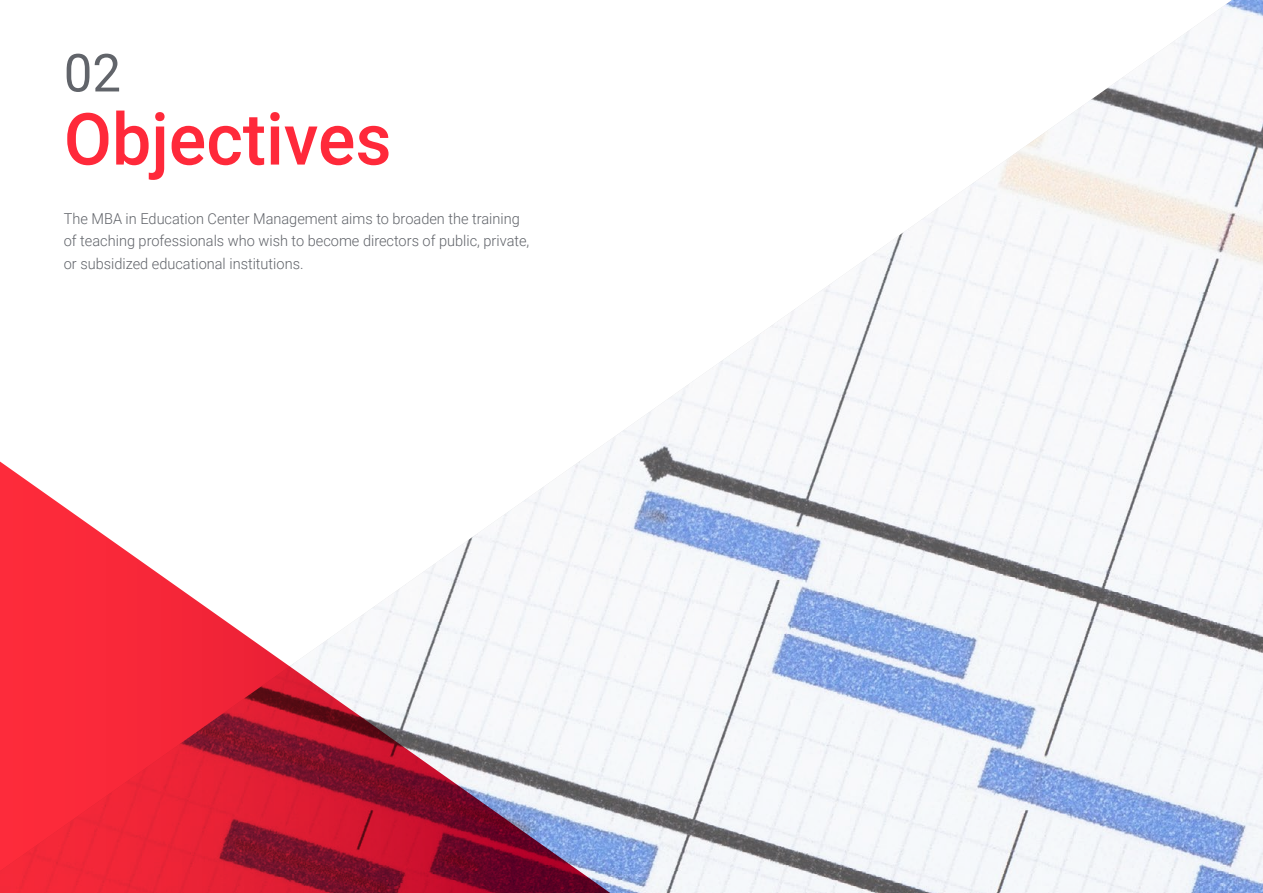
<style>
.page{position:relative;width:1263px;height:893px;background:#fff}
.page>*{position:absolute;margin:0;border:0;box-sizing:border-box;transform-origin:0 0}
.t1{font:500 72px "Roboto";color:#ff293a}
.t2{font:52.5px "Roboto";color:#61646a}
.t3{font:300 15px/22.5px "Roboto";color:#61646a}
</style>
<div class="page">
<img style="left:603px;top:0;width:660px;height:893px">
<svg style="left:0;top:446px;width:640px;height:447px"></svg>
<h2 class="t2" style="left:64px;top:36px;width:59px">02</h2>
<h1 class="t1" style="left:64px;top:89px;width:329px">Objectives</h1>
<p class="t3" style="left:64px;top:207px;width:467px">The MBA in Education Center Management aims to broaden the training of teaching professionals who wish to become directors of public, private, or subsidized educational institutions.</p>
</div>
